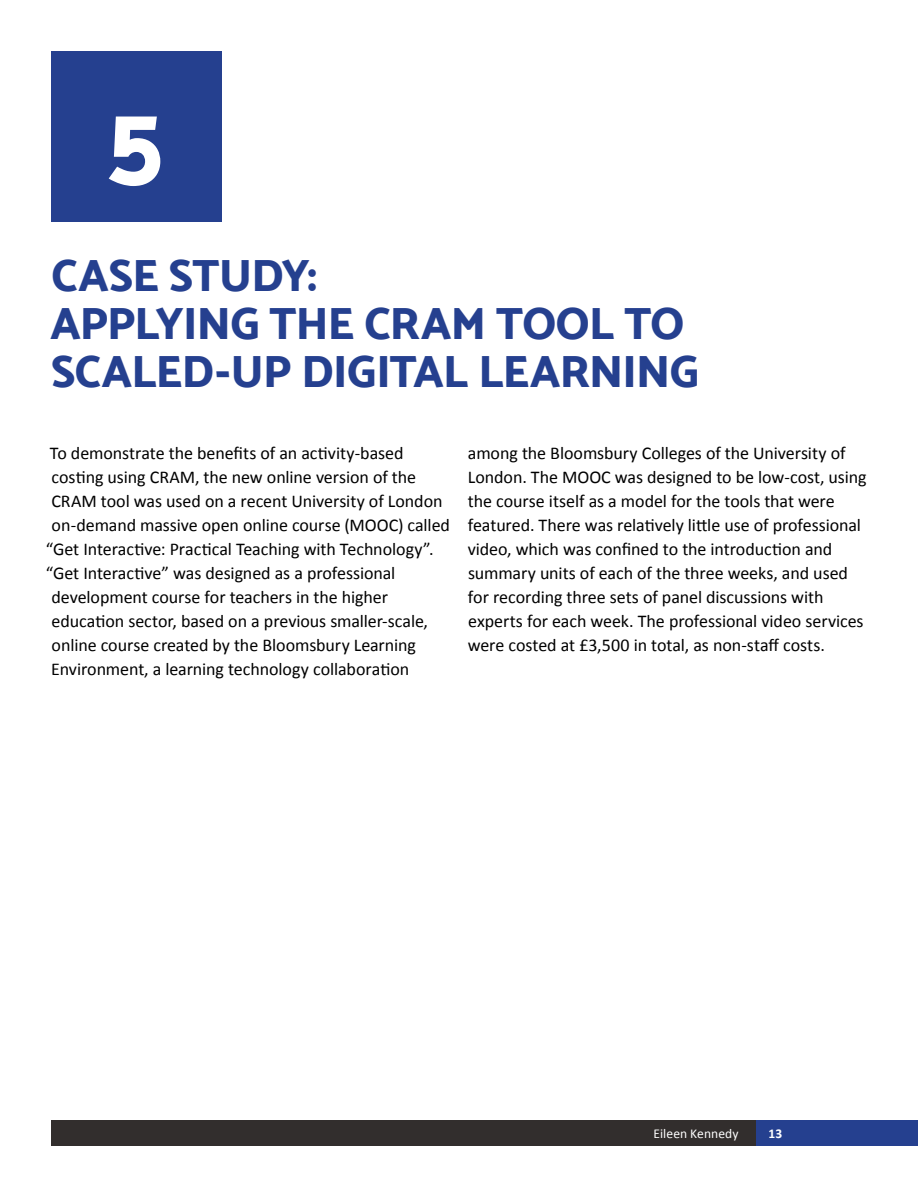
<style>
.page{position:relative;width:918px;height:1188px;background:#fff}
.page>*{position:absolute;margin:0;border:0;box-sizing:border-box;transform-origin:0 0}
.t1{font:800 108px "Catamaran";color:#fff}
.t2{font:800 45px/48px "Catamaran";letter-spacing:-.015em;color:#25408f}
.t3{font:18px/24px "Calibri";letter-spacing:-.005em;color:#000}
.t4{font:13.5px "Calibri";letter-spacing:.005em;color:#fff}
.t5{font:700 13.5px "Calibri";color:#fff}
</style>
<div class="page">
<div style="left:756px;top:1120px;width:162px;height:26px;background:#25408f"></div>
<div style="left:51px;top:1120px;width:705px;height:26px;background:#322e2d"></div>
<div style="left:51px;top:51px;width:170px;height:170px;background:#25408f"></div>
<h1 class="t1" style="left:106px;top:77px;width:58px">5</h1>
<h2 class="t2" style="left:50px;top:251px;width:651px">CASE STUDY:<br>APPLYING THE CRAM TOOL TO<br>SCALED-UP DIGITAL LEARNING</h2>
<p class="t3" style="left:50px;top:441px;width:355px">To demonstrate the benefits of an activity-based</p>
<p class="t3" style="left:52px;top:465px;width:366px">costing using CRAM, the new online version of the</p>
<p class="t3" style="left:51px;top:489px;width:393px">CRAM tool was used on a recent University of London</p>
<p class="t3" style="left:52px;top:513px;width:400px">on-demand massive open online course (MOOC) called</p>
<p class="t3" style="left:46px;top:537px;width:389px">“Get Interactive: Practical Teaching with Technology”.</p>
<p class="t3" style="left:46px;top:561px;width:351px">“Get Interactive” was designed as a professional</p>
<p class="t3" style="left:52px;top:585px;width:338px">development course for teachers in the higher</p>
<p class="t3" style="left:52px;top:609px;width:378px">education sector, based on a previous smaller-scale,</p>
<p class="t3" style="left:52px;top:633px;width:366px">online course created by the Bloomsbury Learning</p>
<p class="t3" style="left:51px;top:657px;width:359px">Environment, a learning technology collaboration</p>
<p class="t3" style="left:468px;top:441px;width:400px">among the Bloomsbury Colleges of the University of London. The MOOC was designed to be low-cost, using the course itself as a model for the tools that were featured. There was relatively little use of professional video, which was confined to the introduction and summary units of each of the three weeks, and used for recording three sets of panel discussions with experts for each week. The professional video services were costed at £3,500 in total, as non-staff costs.</p>
<p class="t4" style="left:654px;top:1125px;width:87px">Eileen Kennedy</p>
<p class="t5" style="left:769px;top:1125px;width:15px">13</p>
</div>
